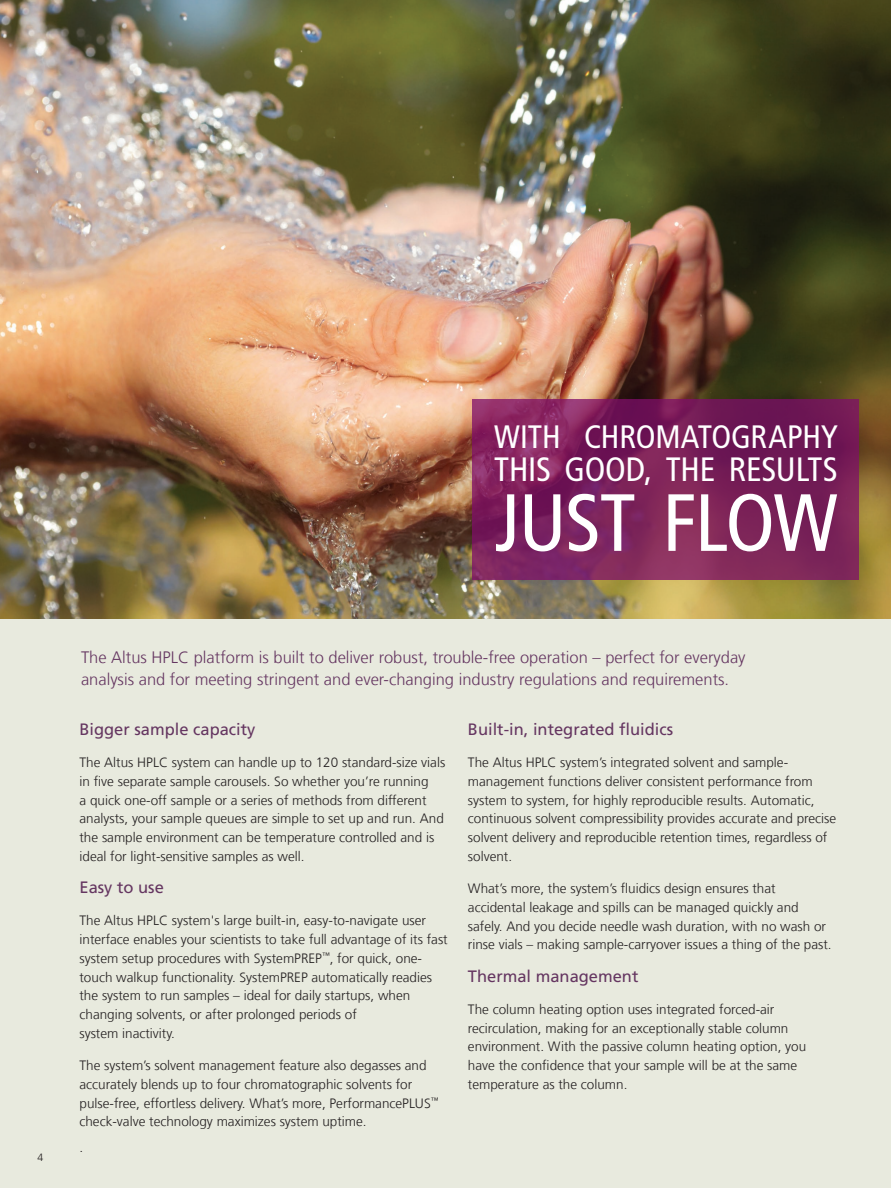
<style>
.page{position:relative;width:891px;height:1188px;background:#fff}
.page>*{position:absolute;margin:0;border:0;box-sizing:border-box;transform-origin:0 0}
.t1{font:condensed 81px "Frutiger LT Com";letter-spacing:-.02em;color:#fff}
.t2{font:condensed 33.75px "Frutiger LT Com";letter-spacing:-.005em;color:#fff}
.t3{font:condensed 32.4px "Frutiger LT Com";letter-spacing:-.005em;color:#fff}
.t4{font:300 16.5px/22.5px "Frutiger LT Com";color:#653661}
.t5{font:16.5px "Frutiger LT Com";color:#653661}
.t6{font:300 13.5px/18.8px "Frutiger LT Com";color:#231f20}
.t7{font:300 10.5px "Frutiger LT Com";color:#231f20}
</style>
<div class="page">
<div style="left:0;top:605px;width:891px;height:583px;background:#e8eade"></div>
<img style="left:0;top:0;width:891px;height:619px">
<svg style="left:472px;top:399px;width:388px;height:181px;background:#7b215a"></svg>
<h3 class="t3" style="left:494px;top:418px;width:345px">WITH CHROMATOGRAPHY</h3>
<h2 class="t2" style="left:494px;top:449px;width:345px">THIS GOOD, THE RESULTS</h2>
<h1 class="t1" style="left:494px;top:476px;width:345px">JUST FLOW</h1>
<p class="t7" style="left:38px;top:1151px;width:7px">4</p>
<p class="t4" style="left:81px;top:646px;width:666px">The Altus HPLC platform is built to deliver robust, trouble-free operation – perfect for everyday analysis and for meeting stringent and ever-changing industry regulations and requirements.</p>
<p class="t5" style="left:80px;top:719px;width:178px">Bigger sample capacity</p>
<p class="t6" style="left:80px;top:753px;width:367px">The Altus HPLC system can handle up to 120 standard-size vials in five separate sample carousels. So whether you’re running<br>a quick one-off sample or a series of methods from different analysts, your sample queues are simple to set up and run. And the sample environment can be temperature controlled and is ideal for light-sensitive samples as well.</p>
<p class="t5" style="left:80px;top:878px;width:86px">Easy to use</p>
<p class="t6" style="left:80px;top:911px;width:370px">The Altus HPLC system's large built-in, easy-to-navigate user interface enables your scientists to take full advantage of its fast system setup procedures with SystemPREP<sup>™</sup>, for quick, one&shy;touch walkup functionality. SystemPREP automatically readies the system to run samples – ideal for daily startups, when changing solvents, or after prolonged periods of<br>system inactivity.</p>
<p class="t6" style="left:79px;top:1056px;width:361px">The system’s solvent management feature also degasses and accurately blends up to four chromatographic solvents for pulse-free, effortless delivery. What’s more, PerformancePLUS<sup>™ </sup>check-valve technology maximizes system uptime.</p>
<p class="t6" style="left:79px;top:1138px;width:5px">.</p>
<p class="t5" style="left:468px;top:719px;width:207px">Built-in, integrated fluidics</p>
<p class="t6" style="left:468px;top:753px;width:370px">The Altus HPLC system’s integrated solvent and sample&shy;management functions deliver consistent performance from system to system, for highly reproducible results. Automatic, continuous solvent compressibility provides accurate and precise solvent delivery and reproducible retention times, regardless of solvent.</p>
<p class="t6" style="left:468px;top:879px;width:365px">What’s more, the system’s fluidics design ensures that accidental leakage and spills can be managed quickly and safely. And you decide needle wash duration, with no wash or rinse vials – making sample-carryover issues a thing of the past.</p>
<p class="t5" style="left:468px;top:966px;width:172px">Thermal management</p>
<p class="t6" style="left:468px;top:1000px;width:340px">The column heating option uses integrated forced-air recirculation, making for an exceptionally stable column environment. With the passive column heating option, you have the confidence that your sample will be at the same temperature as the column.</p>
</div>
